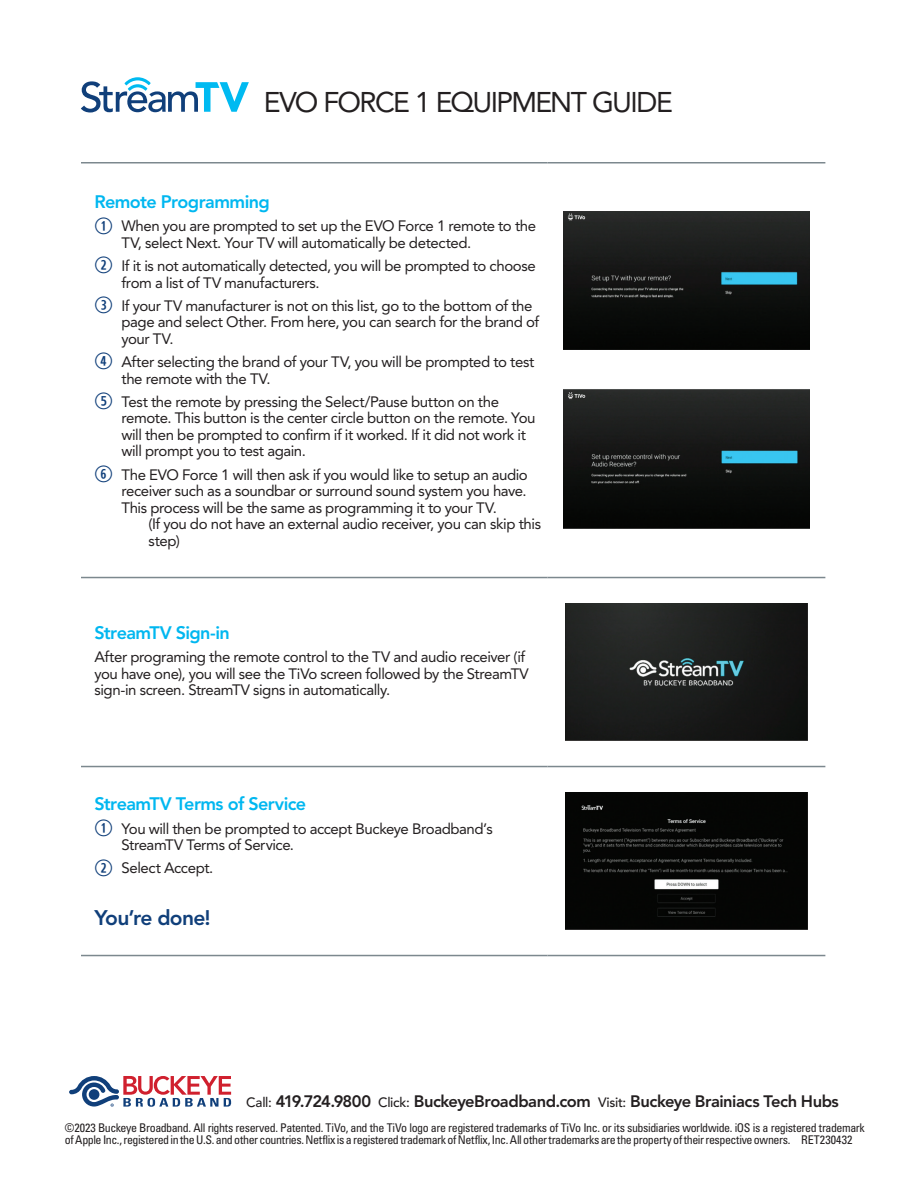
<style>
.page{position:relative;width:918px;height:1188px;background:#fff}
.page>*{position:absolute;margin:0;border:0;box-sizing:border-box;transform-origin:0 0}
.t1{font:28.35px "Avenir LT Std";letter-spacing:-.055em;color:#231f20}
.t2{font:800 21px "Avenir LT Std";letter-spacing:-.035em;color:#103f7a}
.t3{font:800 18px "Avenir LT Std";letter-spacing:-.035em;color:#00b7f0}
.t4{font:800 16.5px "Avenir LT Std";letter-spacing:-.03em;color:#231f20}
.t5{font:15px/16.5px "Avenir LT Std";letter-spacing:-.03em;color:#231f20}
.t6{font:condensed 12px/12px "Univers LT Std";letter-spacing:-.035em;color:#231f20}
.s1{font-family:"Combi Numerals Ltd";font-size:22.5px;color:#103f7a}
.s2{font-weight:500;font-size:13.5px}
</style>
<div class="page">
<svg style="left:69px;top:1076px;width:162px;height:31px"></svg>
<svg style="left:81px;top:77px;width:168px;height:36px"></svg>
<hr style="left:81px;top:162px;width:467px;height:2px;background:#7c888e">
<hr style="left:548px;top:162px;width:277px;height:2px;background:#7c888e">
<hr style="left:81px;top:577px;width:467px;height:1px;background:#7c888e">
<hr style="left:548px;top:577px;width:277px;height:1px;background:#7c888e">
<hr style="left:81px;top:766px;width:467px;height:1px;background:#7c888e">
<hr style="left:548px;top:766px;width:277px;height:1px;background:#7c888e">
<hr style="left:81px;top:955px;width:467px;height:1px;background:#7c888e">
<hr style="left:548px;top:955px;width:277px;height:1px;background:#7c888e">
<img style="left:563px;top:212px;width:247px;height:317px">
<img style="left:566px;top:604px;width:241px;height:136px">
<img style="left:566px;top:793px;width:241px;height:136px">
<h1 class="t1" style="left:264px;top:85px;width:411px">EVO FORCE 1 EQUIPMENT GUIDE</h1>
<p class="t3" style="left:94px;top:191px;width:177px">Remote Programming</p>
<p class="t5" style="left:122px;top:218px;width:416px;text-indent:-27px"><span class="s1">①</span> When you are prompted to set up the EVO Force 1 remote to the<br>TV, select Next. Your TV will automatically be detected.</p>
<p class="t5" style="left:122px;top:258px;width:416px;text-indent:-27px"><span class="s1">②</span> If it is not automatically detected, you will be prompted to choose from a list of TV manufacturers.</p>
<p class="t5" style="left:122px;top:298px;width:419px;text-indent:-27px"><span class="s1">③</span> If your TV manufacturer is not on this list, go to the bottom of the page and select Other. From here, you can search for the brand of your TV.</p>
<p class="t5" style="left:122px;top:354px;width:415px;text-indent:-27px"><span class="s1">④</span> After selecting the brand of your TV, you will be prompted to test the remote with the TV.</p>
<p class="t5" style="left:122px;top:394px;width:416px;text-indent:-27px"><span class="s1">⑤</span> Test the remote by pressing the Select/Pause button on the remote. This button is the center circle button on the remote. You will then be prompted to confirm if it worked. If it did not work it will prompt you to test again.</p>
<p class="t5" style="left:122px;top:466px;width:408px;text-align:justify;text-indent:-27px"><span class="s1">⑥</span> The EVO Force 1 will then ask if you would like to setup an audio receiver such as a soundbar or surround sound system you have.<br>This process will be the same as programming it to your TV.</p>
<p class="t5" style="left:148px;top:516px;width:394px">(If you do not have an external audio receiver, you can skip this step)</p>
<p class="t3" style="left:94px;top:622px;width:137px">StreamTV Sign-in</p>
<p class="t5" style="left:94px;top:649px;width:436px">After programing the remote control to the TV and audio receiver (if you have one), you will see the TiVo screen followed by the StreamTV sign-in screen. StreamTV signs in automatically.</p>
<p class="t3" style="left:94px;top:794px;width:213px">StreamTV Terms of Service</p>
<p class="t5" style="left:122px;top:820px;width:373px;text-indent:-27px"><span class="s1">①</span> You will then be prompted to accept Buckeye Broadband’s<br>StreamTV Terms of Service.</p>
<p class="t5" style="left:94px;top:860px;width:120px"><span class="s1">②</span> Select Accept.</p>
<h2 class="t2" style="left:94px;top:905px;width:118px">You’re done!</h2>
<p class="t4" style="left:246px;top:1091px;width:594px"><span class="s2">Call:</span> 419.724.9800 <span class="s2">Click:</span> BuckeyeBroadband.com <span class="s2">Visit:</span> Buckeye Brainiacs Tech Hubs</p>
<p class="t6" style="left:65px;top:1121px;width:802px">©2023 Buckeye Broadband. All rights reserved. Patented. TiVo, and the TiVo logo are registered trademarks of TiVo Inc. or its subsidiaries worldwide. iOS is a registered trademark of Apple Inc., registered in the U.S. and other countries. Netflix is a registered trademark of Netflix, Inc. All other trademarks are the property of their respective owners. RET230432</p>
</div>
